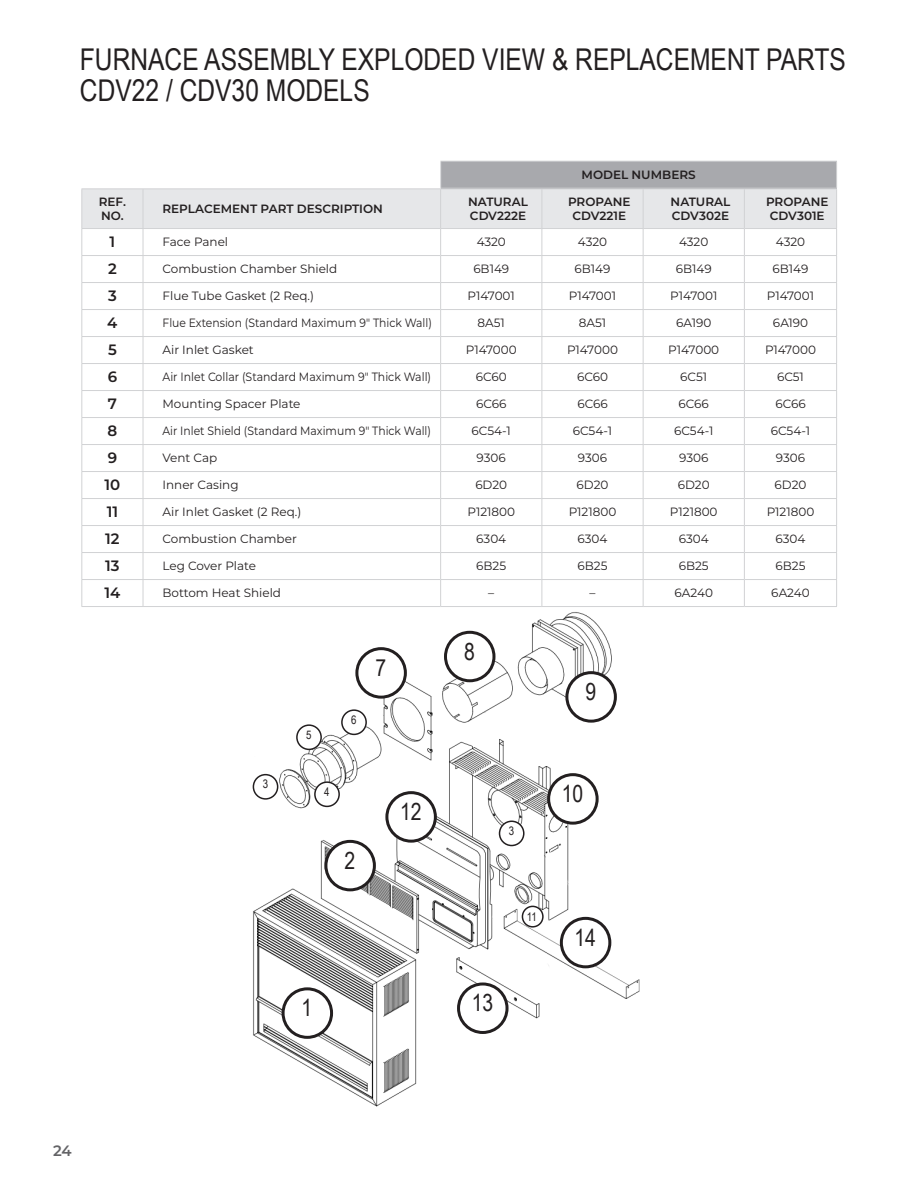
<style>
.page{position:relative;width:918px;height:1188px;background:#fff}
.page>*{position:absolute;margin:0;border:0;box-sizing:border-box;transform-origin:0 0}
.t1{font:30px/31.5px "Arial Narrow";color:#231f20}
.t2{font:23.55px "Arial Narrow";color:#231f20}
.t3{font:600 15px "Montserrat";color:#231f20}
.t4{font:600 15px "Montserrat";color:#636366}
.t5{font:12px "Montserrat";color:#231f20}
.t6{font:600 12px/14.4px "Montserrat";color:#231f20}
.t7{font:12px "Montserrat";color:#231f20;scale:.9 1}
.t8{font:12px "Montserrat";color:#231f20;scale:.91 1}
.t9{font:11.85px "Arial Narrow";color:#231f20}
</style>
<div class="page">
<hr style="left:81px;top:606px;width:62px;height:1px;background:#d1d2d4">
<hr style="left:143px;top:606px;width:298px;height:1px;background:#d1d2d4">
<hr style="left:441px;top:606px;width:101px;height:1px;background:#d1d2d4">
<hr style="left:542px;top:606px;width:101px;height:1px;background:#d1d2d4">
<hr style="left:643px;top:606px;width:101px;height:1px;background:#d1d2d4">
<hr style="left:744px;top:606px;width:93px;height:1px;background:#d1d2d4">
<hr style="left:440px;top:161px;width:397px;height:1px;background:#d1d2d4">
<svg style="left:81px;top:162px;width:756px;height:444px"></svg>
<hr style="left:440px;top:188px;width:397px;height:1px;background:#d1d2d4">
<img style="left:252px;top:612px;width:388px;height:495px">
<div style="left:283px;top:989px;width:49px;height:48px;background:#fff;border-radius:50%"></div>
<div style="left:282px;top:987px;width:51px;height:52px;border:3px solid #231f20;border-radius:50%"></div>
<div style="left:326px;top:841px;width:48px;height:49px;background:#fff;border-radius:50%"></div>
<div style="left:324px;top:840px;width:52px;height:51px;border:3px solid #231f20;border-radius:50%"></div>
<div style="left:253px;top:775px;width:25px;height:24px;background:#fff;border-radius:50%"></div>
<div style="left:253px;top:774px;width:25px;height:26px;border:2px solid #231f20;border-radius:50%"></div>
<div style="left:315px;top:782px;width:24px;height:24px;background:#fff;border-radius:50%"></div>
<div style="left:314px;top:781px;width:26px;height:26px;border:2px solid #231f20;border-radius:50%"></div>
<div style="left:297px;top:725px;width:24px;height:24px;background:#fff;border-radius:50%"></div>
<div style="left:296px;top:724px;width:26px;height:26px;border:2px solid #231f20;border-radius:50%"></div>
<div style="left:342px;top:710px;width:24px;height:24px;background:#fff;border-radius:50%"></div>
<div style="left:341px;top:709px;width:26px;height:26px;border:2px solid #231f20;border-radius:50%"></div>
<div style="left:357px;top:649px;width:48px;height:48px;background:#fff;border-radius:50%"></div>
<div style="left:355px;top:647px;width:52px;height:52px;border:3px solid #231f20;border-radius:50%"></div>
<div style="left:446px;top:632px;width:48px;height:49px;background:#fff;border-radius:50%"></div>
<div style="left:444px;top:631px;width:51px;height:51px;border:3px solid #231f20;border-radius:50%"></div>
<div style="left:567px;top:673px;width:48px;height:48px;background:#fff;border-radius:50%"></div>
<div style="left:565px;top:671px;width:52px;height:52px;border:3px solid #231f20;border-radius:50%"></div>
<div style="left:549px;top:775px;width:48px;height:48px;background:#fff;border-radius:50%"></div>
<div style="left:547px;top:773px;width:52px;height:52px;border:3px solid #231f20;border-radius:50%"></div>
<div style="left:522px;top:906px;width:21px;height:21px;background:#fff;border-radius:50%"></div>
<div style="left:522px;top:906px;width:22px;height:22px;border:2px solid #231f20;border-radius:50%"></div>
<div style="left:500px;top:821px;width:24px;height:25px;background:#fff;border-radius:50%"></div>
<div style="left:499px;top:821px;width:26px;height:25px;border:2px solid #231f20;border-radius:50%"></div>
<div style="left:387px;top:793px;width:48px;height:48px;background:#fff;border-radius:50%"></div>
<div style="left:385px;top:791px;width:52px;height:52px;border:3px solid #231f20;border-radius:50%"></div>
<div style="left:459px;top:984px;width:48px;height:48px;background:#fff;border-radius:50%"></div>
<div style="left:457px;top:982px;width:52px;height:52px;border:3px solid #231f20;border-radius:50%"></div>
<div style="left:561px;top:918px;width:49px;height:49px;background:#fff;border-radius:50%"></div>
<div style="left:560px;top:917px;width:51px;height:51px;border:3px solid #231f20;border-radius:50%"></div>
<h1 class="t1" style="left:80px;top:46px;width:768px">FURNACE ASSEMBLY EXPLODED VIEW &amp; REPLACEMENT PARTS<br>CDV22 / CDV30 MODELS</h1>
<p class="t6" style="left:582px;top:167px;width:116px">MODEL NUMBERS</p>
<p class="t6" style="left:99px;top:194px;width:29px">REF.<br>NO.</p>
<p class="t6" style="left:163px;top:202px;width:222px">REPLACEMENT PART DESCRIPTION</p>
<p class="t6" style="left:468px;top:194px;width:61px">NATURAL<br>CDV222E</p>
<p class="t6" style="left:568px;top:194px;width:64px;text-align:center">PROPANE<br>CDV221E</p>
<p class="t6" style="left:671px;top:194px;width:61px">NATURAL<br>CDV302E</p>
<p class="t6" style="left:766px;top:194px;width:64px;text-align:center">PROPANE<br>CDV301E</p>
<p class="t3" style="left:110px;top:234px;width:7px">1</p>
<p class="t5" style="left:163px;top:236px;width:67px">Face Panel</p>
<p class="t5" style="left:477px;top:236px;width:31px">4320</p>
<p class="t5" style="left:578px;top:236px;width:31px">4320</p>
<p class="t5" style="left:679px;top:236px;width:31px">4320</p>
<p class="t5" style="left:776px;top:236px;width:31px">4320</p>
<p class="t3" style="left:108px;top:261px;width:10px">2</p>
<p class="t5" style="left:163px;top:263px;width:176px">Combustion Chamber Shield</p>
<p class="t5" style="left:473px;top:263px;width:37px">6B149</p>
<p class="t5" style="left:575px;top:263px;width:37px">6B149</p>
<p class="t5" style="left:676px;top:263px;width:37px">6B149</p>
<p class="t5" style="left:773px;top:263px;width:37px">6B149</p>
<p class="t3" style="left:108px;top:288px;width:10px">3</p>
<p class="t5" style="left:163px;top:290px;width:153px">Flue Tube Gasket (2 Req.)</p>
<p class="t5" style="left:468px;top:290px;width:49px">P147001</p>
<p class="t5" style="left:569px;top:290px;width:49px">P147001</p>
<p class="t5" style="left:670px;top:290px;width:49px">P147001</p>
<p class="t5" style="left:767px;top:290px;width:49px">P147001</p>
<p class="t3" style="left:107px;top:315px;width:12px">4</p>
<p class="t7" style="left:163px;top:317px;width:301px">Flue Extension (Standard Maximum 9" Thick Wall)</p>
<p class="t5" style="left:478px;top:317px;width:29px">8A51</p>
<p class="t5" style="left:579px;top:317px;width:29px">8A51</p>
<p class="t5" style="left:676px;top:317px;width:37px">6A190</p>
<p class="t5" style="left:773px;top:317px;width:37px">6A190</p>
<p class="t3" style="left:108px;top:342px;width:10px">5</p>
<p class="t5" style="left:163px;top:344px;width:93px">Air Inlet Gasket</p>
<p class="t5" style="left:466px;top:344px;width:52px">P147000</p>
<p class="t5" style="left:567px;top:344px;width:52px">P147000</p>
<p class="t5" style="left:668px;top:344px;width:52px">P147000</p>
<p class="t5" style="left:765px;top:344px;width:52px">P147000</p>
<p class="t3" style="left:108px;top:369px;width:11px">6</p>
<p class="t8" style="left:163px;top:371px;width:297px">Air Inlet Collar (Standard Maximum 9" Thick Wall)</p>
<p class="t5" style="left:476px;top:371px;width:32px">6C60</p>
<p class="t5" style="left:577px;top:371px;width:32px">6C60</p>
<p class="t5" style="left:680px;top:371px;width:28px">6C51</p>
<p class="t5" style="left:777px;top:371px;width:28px">6C51</p>
<p class="t3" style="left:108px;top:396px;width:11px">7</p>
<p class="t5" style="left:163px;top:398px;width:140px">Mounting Spacer Plate</p>
<p class="t5" style="left:476px;top:398px;width:32px">6C66</p>
<p class="t5" style="left:577px;top:398px;width:32px">6C66</p>
<p class="t5" style="left:679px;top:398px;width:32px">6C66</p>
<p class="t5" style="left:775px;top:398px;width:32px">6C66</p>
<p class="t3" style="left:108px;top:423px;width:11px">8</p>
<p class="t7" style="left:163px;top:425px;width:300px">Air Inlet Shield (Standard Maximum 9" Thick Wall)</p>
<p class="t5" style="left:472px;top:425px;width:41px">6C54-1</p>
<p class="t5" style="left:573px;top:425px;width:41px">6C54-1</p>
<p class="t5" style="left:674px;top:425px;width:41px">6C54-1</p>
<p class="t5" style="left:771px;top:425px;width:41px">6C54-1</p>
<p class="t3" style="left:108px;top:450px;width:11px">9</p>
<p class="t5" style="left:163px;top:452px;width:56px">Vent Cap</p>
<p class="t5" style="left:477px;top:452px;width:31px">9306</p>
<p class="t5" style="left:578px;top:452px;width:31px">9306</p>
<p class="t5" style="left:679px;top:452px;width:31px">9306</p>
<p class="t5" style="left:776px;top:452px;width:31px">9306</p>
<p class="t3" style="left:105px;top:477px;width:17px">10</p>
<p class="t5" style="left:163px;top:479px;width:78px">Inner Casing</p>
<p class="t5" style="left:475px;top:479px;width:33px">6D20</p>
<p class="t5" style="left:577px;top:479px;width:33px">6D20</p>
<p class="t5" style="left:678px;top:479px;width:33px">6D20</p>
<p class="t5" style="left:775px;top:479px;width:33px">6D20</p>
<p class="t3" style="left:107px;top:504px;width:13px">11</p>
<p class="t5" style="left:163px;top:506px;width:140px">Air Inlet Gasket (2 Req.)</p>
<p class="t5" style="left:467px;top:506px;width:49px">P121800</p>
<p class="t5" style="left:569px;top:506px;width:49px">P121800</p>
<p class="t5" style="left:670px;top:506px;width:49px">P121800</p>
<p class="t5" style="left:767px;top:506px;width:49px">P121800</p>
<p class="t3" style="left:105px;top:531px;width:16px">12</p>
<p class="t5" style="left:163px;top:533px;width:136px">Combustion Chamber</p>
<p class="t5" style="left:476px;top:533px;width:31px">6304</p>
<p class="t5" style="left:578px;top:533px;width:31px">6304</p>
<p class="t5" style="left:679px;top:533px;width:31px">6304</p>
<p class="t5" style="left:776px;top:533px;width:31px">6304</p>
<p class="t3" style="left:105px;top:558px;width:16px">13</p>
<p class="t5" style="left:163px;top:560px;width:95px">Leg Cover Plate</p>
<p class="t5" style="left:476px;top:560px;width:31px">6B25</p>
<p class="t5" style="left:578px;top:560px;width:31px">6B25</p>
<p class="t5" style="left:679px;top:560px;width:31px">6B25</p>
<p class="t5" style="left:776px;top:560px;width:31px">6B25</p>
<p class="t3" style="left:104px;top:585px;width:17px">14</p>
<p class="t5" style="left:163px;top:587px;width:120px">Bottom Heat Shield</p>
<p class="t5" style="left:488px;top:587px;width:7px">–</p>
<p class="t5" style="left:590px;top:587px;width:7px">–</p>
<p class="t5" style="left:675px;top:587px;width:40px">6A240</p>
<p class="t5" style="left:771px;top:587px;width:40px">6A240</p>
<p class="t9" style="left:263px;top:780px;width:7px">3</p>
<p class="t9" style="left:306px;top:730px;width:7px">5</p>
<p class="t9" style="left:324px;top:787px;width:7px">4</p>
<p class="t9" style="left:351px;top:715px;width:7px">6</p>
<h2 class="t2" style="left:344px;top:852px;width:12px">2</h2>
<h2 class="t2" style="left:375px;top:659px;width:12px">7</h2>
<h2 class="t2" style="left:400px;top:803px;width:23px">12</h2>
<h2 class="t2" style="left:302px;top:999px;width:12px">1</h2>
<h2 class="t2" style="left:464px;top:643px;width:12px">8</h2>
<h2 class="t2" style="left:585px;top:683px;width:12px">9</h2>
<p class="t9" style="left:509px;top:826px;width:7px">3</p>
<h2 class="t2" style="left:562px;top:785px;width:23px">10</h2>
<h2 class="t2" style="left:472px;top:994px;width:23px">13</h2>
<p class="t9" style="left:527px;top:912px;width:12px">11</p>
<h2 class="t2" style="left:575px;top:929px;width:23px">14</h2>
<p class="t4" style="left:53px;top:1142px;width:20px">24</p>
</div>
